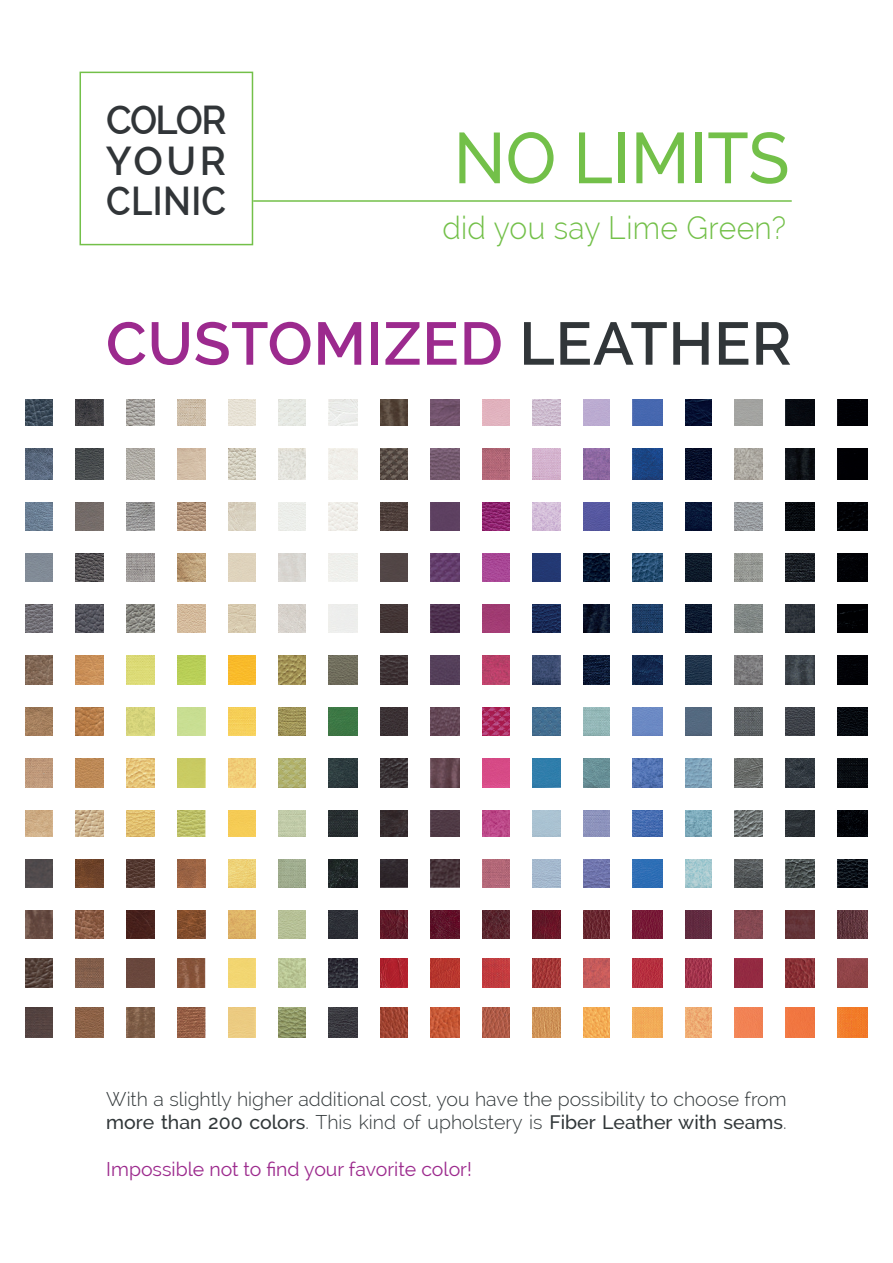
<style>
.page{position:relative;width:893px;height:1263px;background:#fff}
.page>*{position:absolute;margin:0;border:0;box-sizing:border-box;transform-origin:0 0}
.t1{font:500 71.55px "Raleway";color:#73c049;scale:.94 1}
.t2{font:600 60px "Raleway";letter-spacing:.01em;color:#9c2a8e}
.t3{font:600 40.35px/40.3px "Raleway";letter-spacing:.01em;color:#313538;text-align:justify;scale:.94 1}
.t4{font:300 31.8px "Raleway";letter-spacing:.01em;color:#73c049;scale:.94 1}
.t5{font:300 19.5px/23.4px "Raleway";color:#313739}
.t6{font:19.5px "Raleway";color:#9c2a8d}
.s1{color:#313639}
.s2{font-weight:500}
</style>
<div class="page">
<img style="left:75px;top:810px;width:29px;height:27px">
<img style="left:75px;top:399px;width:283px;height:234px">
<img style="left:177px;top:655px;width:79px;height:182px">
<img style="left:126px;top:758px;width:29px;height:79px">
<img style="left:25px;top:655px;width:28px;height:182px">
<img style="left:75px;top:655px;width:29px;height:133px">
<img style="left:126px;top:859px;width:29px;height:179px">
<img style="left:482px;top:859px;width:28px;height:29px">
<img style="left:482px;top:502px;width:28px;height:335px">
<img style="left:25px;top:399px;width:28px;height:234px">
<img style="left:380px;top:399px;width:80px;height:489px">
<img style="left:228px;top:859px;width:28px;height:80px">
<img style="left:126px;top:655px;width:29px;height:81px">
<img style="left:482px;top:448px;width:28px;height:32px">
<img style="left:75px;top:859px;width:29px;height:179px">
<img style="left:177px;top:859px;width:29px;height:179px">
<img style="left:25px;top:859px;width:28px;height:179px">
<img style="left:278px;top:655px;width:80px;height:383px">
<img style="left:632px;top:399px;width:80px;height:286px">
<img style="left:583px;top:707px;width:80px;height:181px">
<img style="left:356px;top:909px;width:512px;height:30px">
<img style="left:734px;top:399px;width:134px;height:489px">
<img style="left:583px;top:399px;width:27px;height:132px">
<img style="left:532px;top:553px;width:78px;height:132px">
<img style="left:532px;top:399px;width:29px;height:132px">
<img style="left:532px;top:707px;width:29px;height:181px">
<img style="left:685px;top:707px;width:27px;height:181px">
<div style="left:0;top:888px;width:893px;height:21px;background:#fff"></div>
<div style="left:0;top:838px;width:893px;height:21px;background:#fff"></div>
<div style="left:0;top:788px;width:893px;height:21px;background:#fff"></div>
<div style="left:0;top:736px;width:893px;height:21px;background:#fff"></div>
<div style="left:0;top:685px;width:893px;height:21px;background:#fff"></div>
<div style="left:0;top:633px;width:893px;height:22px;background:#fff"></div>
<div style="left:0;top:582px;width:893px;height:21px;background:#fff"></div>
<div style="left:0;top:532px;width:893px;height:21px;background:#fff"></div>
<div style="left:0;top:481px;width:893px;height:21px;background:#fff"></div>
<div style="left:0;top:427px;width:893px;height:21px;background:#fff"></div>
<img style="left:357px;top:958px;width:511px;height:30px">
<img style="left:532px;top:1007px;width:336px;height:31px">
<img style="left:380px;top:1007px;width:130px;height:31px">
<div style="left:0;top:939px;width:893px;height:19px;background:#fff"></div>
<div style="left:0;top:988px;width:893px;height:19px;background:#fff"></div>
<div style="left:815px;top:389px;width:21px;height:676px;background:#fff"></div>
<div style="left:764px;top:390px;width:21px;height:676px;background:#fff"></div>
<div style="left:713px;top:391px;width:21px;height:676px;background:#fff"></div>
<div style="left:663px;top:391px;width:21px;height:676px;background:#fff"></div>
<div style="left:610px;top:391px;width:21px;height:676px;background:#fff"></div>
<div style="left:561px;top:390px;width:21px;height:676px;background:#fff"></div>
<div style="left:510px;top:389px;width:21px;height:676px;background:#fff"></div>
<div style="left:460px;top:389px;width:21px;height:676px;background:#fff"></div>
<div style="left:408px;top:389px;width:21px;height:676px;background:#fff"></div>
<div style="left:358px;top:389px;width:21px;height:676px;background:#fff"></div>
<div style="left:307px;top:389px;width:21px;height:676px;background:#fff"></div>
<div style="left:256px;top:389px;width:21px;height:676px;background:#fff"></div>
<div style="left:206px;top:389px;width:21px;height:676px;background:#fff"></div>
<div style="left:155px;top:389px;width:21px;height:676px;background:#fff"></div>
<div style="left:105px;top:389px;width:21px;height:676px;background:#fff"></div>
<div style="left:80px;top:72px;width:173px;height:173px;border:2px solid #73c049"></div>
<hr style="left:253px;top:200px;width:539px;height:2px;background:#73c049">
<h3 class="t3" style="left:106px;top:100px;width:130px">COLOR YOUR CLINIC</h3>
<h1 class="t1" style="left:454px;top:117px;width:359px">NO LIMITS</h1>
<h3 class="t4" style="left:442px;top:209px;width:367px">did you say Lime Green?</h3>
<h2 class="t2" style="left:106px;top:309px;width:688px">CUSTOMIZED <span class="s1">LEATHER</span></h2>
<p class="t5" style="left:106px;top:1087px;width:682px">With a slightly higher additional cost, you have the possibility to choose from <span class="s2">more than 200 colors</span>. This kind of upholstery is <span class="s2">Fiber Leather with seams</span>.</p>
<p class="t6" style="left:106px;top:1158px;width:367px">Impossible not to find your favorite color!</p>
</div>
